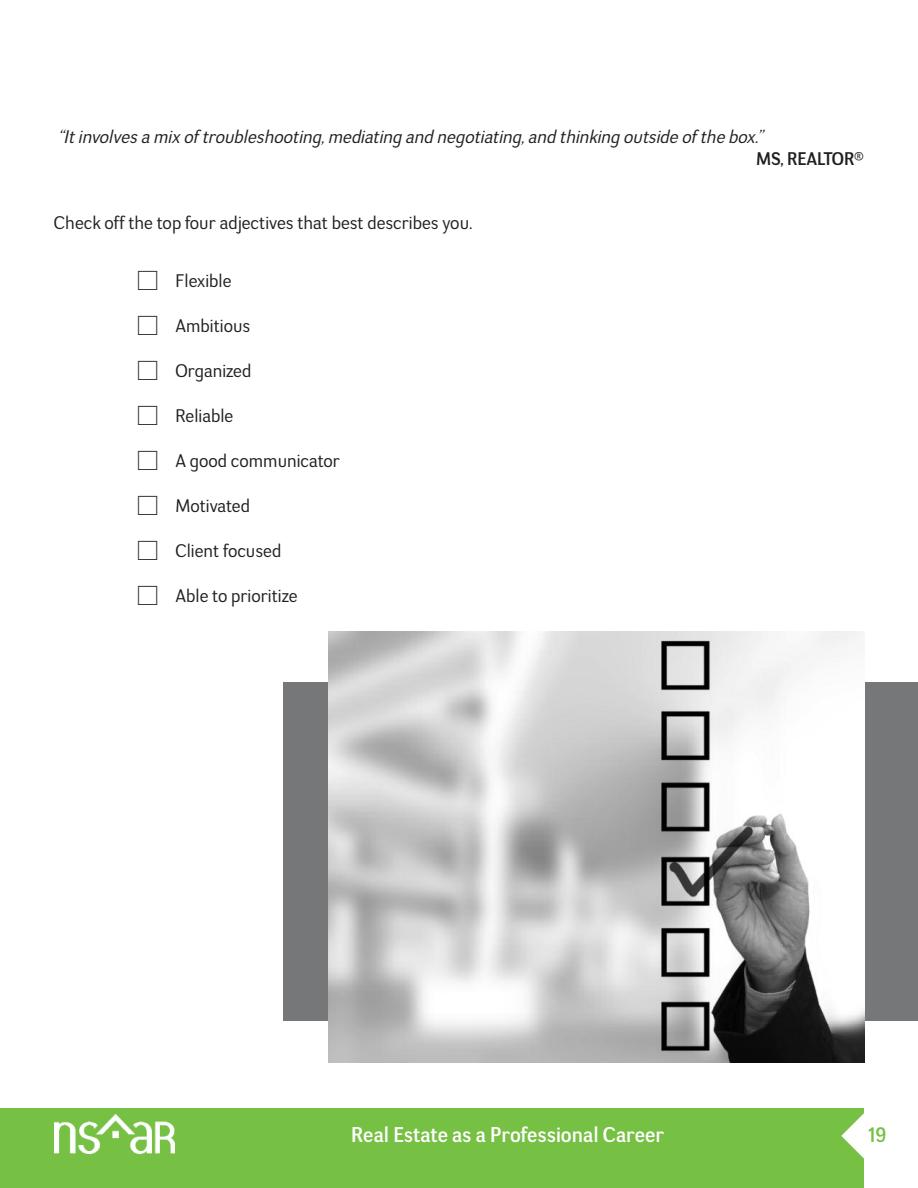
<style>
.page{position:relative;width:918px;height:1188px;background:#fff}
.page>*{position:absolute;margin:0;border:0;box-sizing:border-box;transform-origin:0 0}
.t1{font:21px "Negotiate Rg";color:#fff}
.t2{font:21px "Negotiate Rg";color:#76c043}
.t3{font:18px "Negotiate Bk";color:#231f20}
.t4{font:italic 18px "Negotiate Bk";color:#231f20}
.t5{font:18px "Negotiate Rg";color:#231f20}
</style>
<div class="page">
<div style="left:0;top:1108px;width:864px;height:80px;background:#76c043"></div>
<svg style="left:841px;top:1113px;width:23px;height:46px"></svg>
<img style="left:54px;top:1115px;width:121px;height:38px">
<div style="left:284px;top:682px;width:634px;height:339px;background:#767779"></div>
<img style="left:328px;top:632px;width:536px;height:430px">
<p class="t4" style="left:58px;top:130px;width:710px">“It involves a mix of troubleshooting, mediating and negotiating, and thinking outside of the box.”</p>
<p class="t5" style="left:756px;top:152px;width:109px">MS, REALTOR®</p>
<p class="t3" style="left:54px;top:217px;width:420px">Check off the top four adjectives that best describes you.</p>
<p class="t3" style="left:176px;top:274px;width:58px">Flexible</p>
<p class="t3" style="left:176px;top:319px;width:76px">Ambitious</p>
<p class="t3" style="left:176px;top:364px;width:77px">Organized</p>
<p class="t3" style="left:176px;top:409px;width:59px">Reliable</p>
<p class="t3" style="left:176px;top:454px;width:166px">A good communicator</p>
<p class="t3" style="left:176px;top:499px;width:76px">Motivated</p>
<p class="t3" style="left:176px;top:544px;width:107px">Client focused</p>
<p class="t3" style="left:176px;top:589px;width:124px">Able to prioritize</p>
<p class="t1" style="left:351px;top:1127px;width:314px">Real Estate as a Professional Career</p>
<p class="t2" style="left:868px;top:1127px;width:20px">19</p>
</div>
